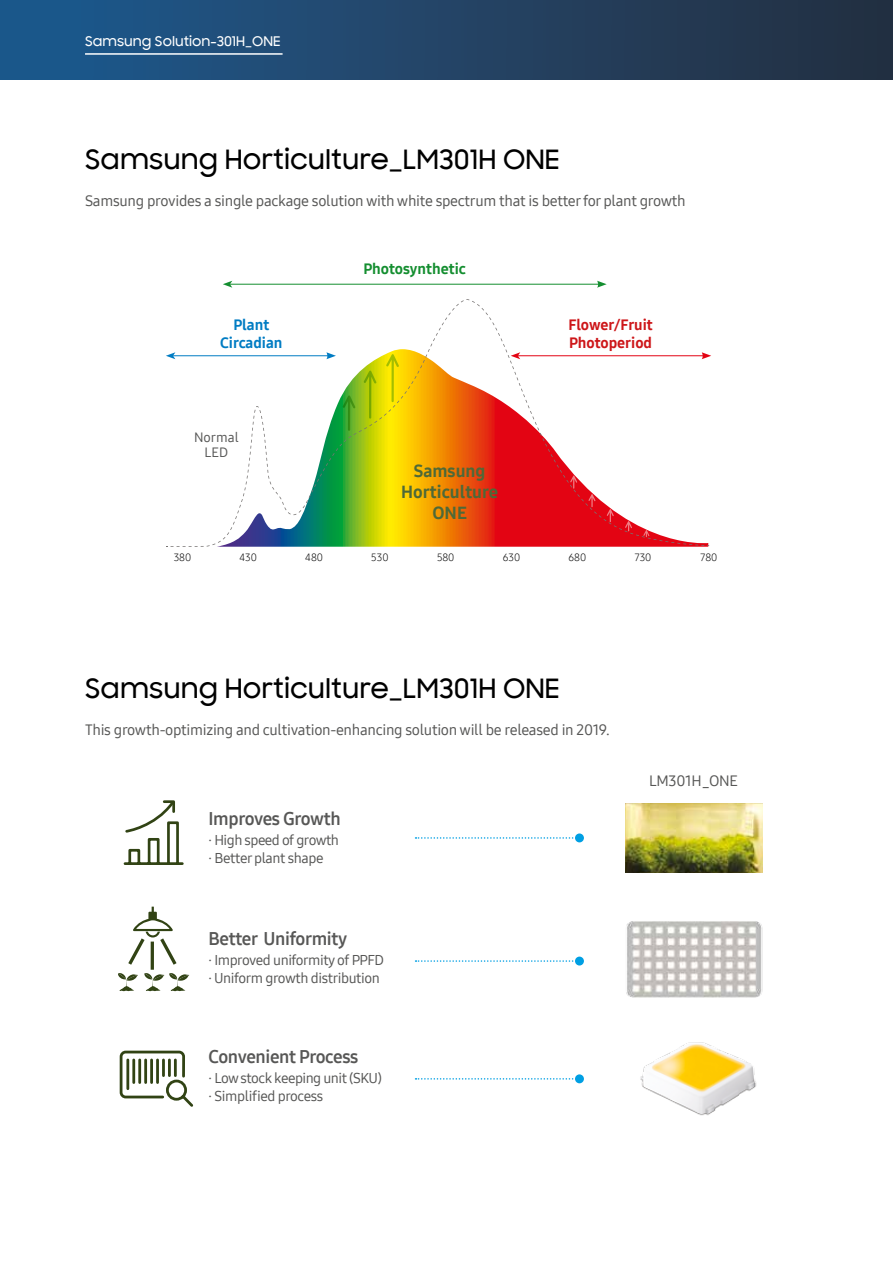
<style>
.page{position:relative;width:893px;height:1263px;background:#fff}
.page>*{position:absolute;margin:0;border:0;box-sizing:border-box;transform-origin:0 0}
.t1{font:500 27px "Samsung Sharp Sans";color:#000}
.t2{font:18px "Samsung One 700";letter-spacing:-.02em;color:#575756}
.t3{font:17.55px/21px "Samsung One 800";color:#4e6938;text-align:center}
.t4{font:15px "Samsung One 500";letter-spacing:-.02em;color:#575756}
.t5{font:15px/18px "Samsung One 800";color:#cd1619}
.t6{font:15px "Samsung One 800";color:#148e30}
.t7{font:15px/18px "Samsung One 800";color:#007cc3;text-align:center}
.t8{font:14.25px/18px "Samsung One 500";letter-spacing:-.03em;color:#575756}
.t9{font:500 13.5px "Samsung Sharp Sans";color:#fff}
.t10{font:13.5px/15px "Samsung One 500";color:#575756;text-align:center}
.t11{font:10.5px "Samsung One 300";color:#000}
</style>
<div class="page">
<div style="left:0;top:0;width:893px;height:80px;background:linear-gradient(to right,#1d5a8f,#252f40)"></div>
<hr style="left:85px;top:53px;width:198px;height:2px;background:#fff">
<svg style="left:171px;top:299px;width:533px;height:248px"></svg>
<hr style="left:518px;top:355px;width:186px;height:1px;background:#e30413">
<svg style="left:511px;top:352px;width:9px;height:7px"></svg>
<svg style="left:702px;top:352px;width:9px;height:7px"></svg>
<hr style="left:173px;top:355px;width:156px;height:1px;background:#007cc3">
<svg style="left:166px;top:352px;width:9px;height:7px"></svg>
<svg style="left:326px;top:352px;width:10px;height:7px"></svg>
<hr style="left:230px;top:284px;width:369px;height:1px;background:#148e30">
<svg style="left:223px;top:281px;width:9px;height:7px"></svg>
<svg style="left:597px;top:281px;width:10px;height:7px"></svg>
<svg style="left:343px;top:395px;width:12px;height:36px"></svg>
<svg style="left:570px;top:476px;width:7px;height:13px"></svg>
<svg style="left:588px;top:494px;width:8px;height:13px"></svg>
<svg style="left:607px;top:509px;width:7px;height:13px"></svg>
<svg style="left:625px;top:521px;width:7px;height:10px"></svg>
<svg style="left:643px;top:530px;width:6px;height:7px"></svg>
<svg style="left:364px;top:371px;width:13px;height:48px"></svg>
<svg style="left:386px;top:354px;width:13px;height:48px"></svg>
<svg style="left:123px;top:800px;width:61px;height:65px"></svg>
<img style="left:626px;top:804px;width:137px;height:69px">
<svg style="left:416px;top:837px;width:158px;height:2px"></svg>
<div style="left:575px;top:833px;width:9px;height:9px;background:#009fe3;border-radius:50%"></div>
<img style="left:626px;top:921px;width:137px;height:77px">
<svg style="left:128px;top:907px;width:49px;height:58px"></svg>
<hr style="left:151px;top:941px;width:3px;height:29px;background:#314314">
<svg style="left:118px;top:973px;width:20px;height:18px"></svg>
<svg style="left:144px;top:973px;width:45px;height:18px"></svg>
<svg style="left:416px;top:960px;width:158px;height:2px"></svg>
<div style="left:575px;top:956px;width:9px;height:9px;background:#009fe3;border-radius:50%"></div>
<svg style="left:119px;top:1050px;width:75px;height:57px"></svg>
<svg style="left:416px;top:1078px;width:158px;height:1px"></svg>
<div style="left:575px;top:1074px;width:9px;height:9px;background:#009fe3;border-radius:50%"></div>
<img style="left:640px;top:1042px;width:117px;height:74px">
<p class="t9" style="left:85px;top:31px;width:197px">Samsung Solution-301H_ONE</p>
<h1 class="t1" style="left:85px;top:140px;width:476px">Samsung Horticulture_LM301H ONE</h1>
<p class="t4" style="left:85px;top:191px;width:602px">Samsung provides a single package solution with white spectrum that is better for plant growth</p>
<p class="t7" style="left:220px;top:316px;width:64px">Plant<br>Circadian</p>
<p class="t10" style="left:194px;top:429px;width:46px">Normal<br>LED</p>
<p class="t6" style="left:363px;top:259px;width:104px">Photosynthetic</p>
<p class="t3" style="left:401px;top:460px;width:98px">Samsung<br>Horticulture<br>ONE</p>
<p class="t5" style="left:568px;top:316px;width:86px">Flower/Fruit<br>Photoperiod</p>
<p class="t11" style="left:174px;top:550px;width:19px">380</p>
<p class="t11" style="left:240px;top:550px;width:19px">430</p>
<p class="t11" style="left:305px;top:550px;width:19px">480</p>
<p class="t11" style="left:371px;top:550px;width:19px">530</p>
<p class="t11" style="left:437px;top:550px;width:19px">580</p>
<p class="t11" style="left:503px;top:550px;width:19px">630</p>
<p class="t11" style="left:568px;top:550px;width:19px">680</p>
<p class="t11" style="left:635px;top:550px;width:18px">730</p>
<p class="t11" style="left:700px;top:550px;width:18px">780</p>
<h1 class="t1" style="left:85px;top:669px;width:476px">Samsung Horticulture_LM301H ONE</h1>
<p class="t4" style="left:85px;top:720px;width:526px">This growth-optimizing and cultivation-enhancing solution will be released in 2019.</p>
<p class="t2" style="left:209px;top:807px;width:134px">Improves Growth</p>
<p class="t8" style="left:209px;top:831px;width:132px">· High speed of growth · Better plant shape</p>
<p class="t2" style="left:209px;top:926px;width:140px">Better Uniformity</p>
<p class="t8" style="left:209px;top:950px;width:177px">· Improved uniformity of PPFD · Uniform growth distribution</p>
<p class="t2" style="left:209px;top:1045px;width:151px">Convenient Process</p>
<p class="t8" style="left:209px;top:1069px;width:175px">· Low stock keeping unit (SKU) · Simplified process</p>
<p class="t4" style="left:649px;top:770px;width:90px">LM301H_ONE</p>
</div>
